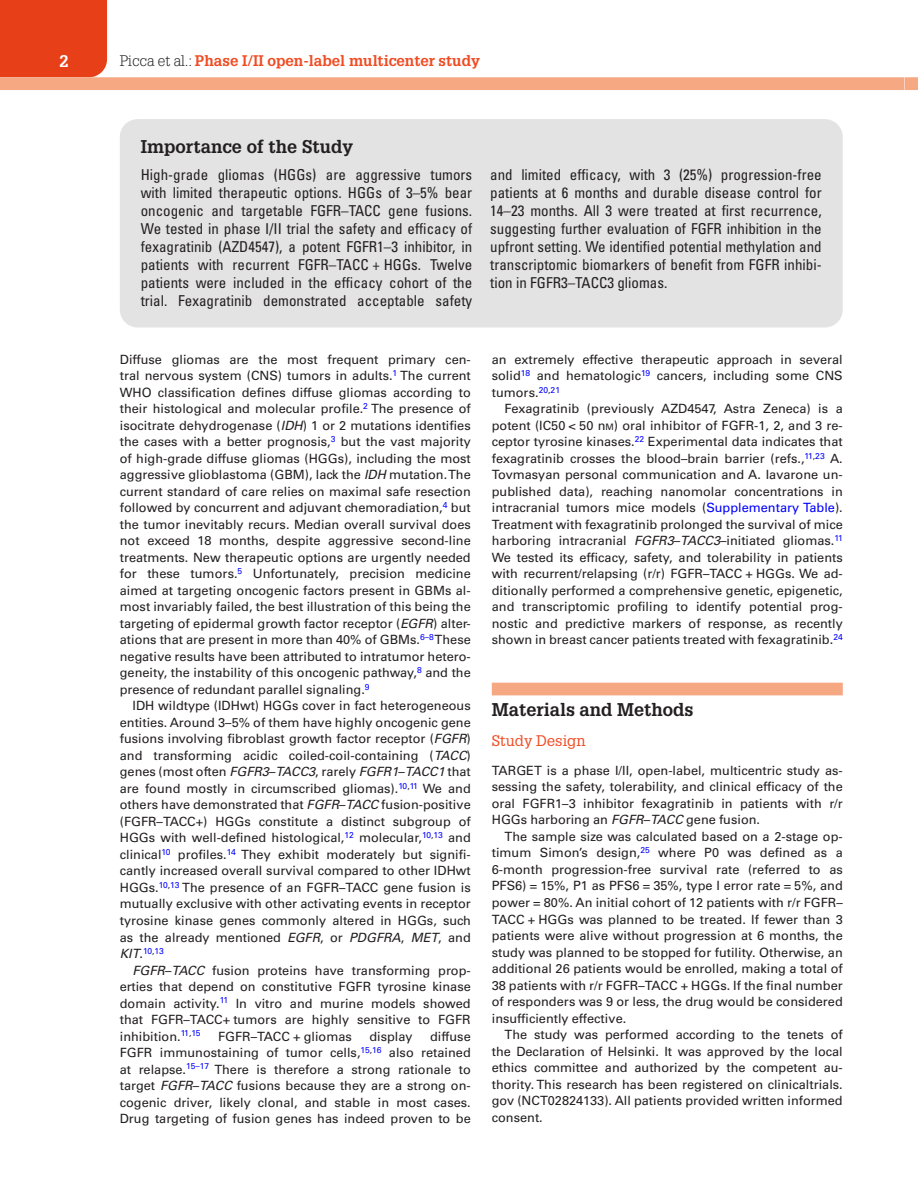
<style>
.page{position:relative;width:918px;height:1202px;background:#fff}
.page>*{position:absolute;margin:0;border:0;box-sizing:border-box;transform-origin:0 0}
.Box_Head{font:700 18px "Glypha LT Std";color:#231f20}
.HeadA{font:700 18px "Glypha LT Std";color:#231f20}
.t1{font:700 16.5px "Glypha LT Std";color:#fff}
.Box_Text{font:condensed 15px/18px "Univers LT Std";color:#231f20;text-align:justify}
.t2{font:15px "Glypha LT Std Bold 2";color:#f04b22}
.HeadB_HeadA{font:15px "Glypha LT Std";color:#f04b22}
.TextInd{font:12.75px/16.5px "Univers LT Std";color:#231f20;text-align:justify}
.Text{font:12.75px/16.5px "Univers LT Std";color:#231f20;text-align:justify}
.TextInd-2{font:8.55px "Univers LT Std";color:#00f}
.s1{font-family:"Glypha LT Std";font-weight:300;color:#231f20}
.s2{font-style:italic}
.s3{font-style:italic;font-size:12.75px;color:#231f20}
.s4{font-size:12.75px;color:#231f20}
.s5{color:#231f20}
.s6{font-size:8.85px}
.s7{color:#00f}
</style>
<div class="page">
<div style="left:0;top:0;width:107px;height:77px;background:#e73f18"></div>
<div style="left:0;top:77px;width:904px;height:13px;background:#f5a882"></div>
<div style="left:905px;top:77px;width:13px;height:13px;background:#f5a882"></div>
<div style="left:492px;top:682px;width:351px;height:13px;background:#f5a882"></div>
<div style="left:120px;top:119px;width:723px;height:208px;background:#e3e3e3;border-radius:18px"></div>
<p class="t1" style="left:60px;top:50px;width:11px">2</p>
<p class="t2" style="left:120px;top:51px;width:362px"><span class="s1">Picca et al.:</span> Phase I/II open-label multicenter study</p>
<p class="Box_Head" style="left:141px;top:135px;width:214px">Importance of the Study</p>
<p class="Box_Text" style="left:141px;top:165px;width:333px">High-grade gliomas (HGGs) are aggressive tumors with limited therapeutic options. HGGs of 3–5% bear oncogenic and targetable FGFR–TACC gene fusions.<br>We tested in phase I/II trial the safety and efficacy of fexagratinib (AZD4547), a potent FGFR1–3 inhibitor, in patients with recurrent FGFR–TACC + HGGs. Twelve patients were included in the efficacy cohort of the trial. Fexagratinib demonstrated acceptable safety</p>
<p class="Box_Text" style="left:490px;top:165px;width:333px">and limited efficacy, with 3 (25%) progression-free patients at 6 months and durable disease control for 14–23 months. All 3 were treated at first recurrence, suggesting further evaluation of FGFR inhibition in the upfront setting. We identified potential methylation and transcriptomic biomarkers of benefit from FGFR inhibi&shy;tion in FGFR3–TACC3 gliomas.</p>
<p class="Text" style="left:120px;top:351px;width:353px">Diffuse gliomas are the most frequent primary cen&shy;tral nervous system (CNS) tumors in adults.<sup>1</sup> The current WHO classification defines diffuse gliomas according to their histological and molecular profile.<sup>2</sup> The presence of isocitrate dehydrogenase (<span class="s2">IDH</span>) 1 or 2 mutations identifies the cases with a better prognosis,<sup>3</sup> but the vast majority of high-grade diffuse gliomas (HGGs), including the most aggressive glioblastoma (GBM), lack the <span class="s2">IDH</span> mutation. The current standard of care relies on maximal safe resection followed by concurrent and adjuvant chemoradiation,<sup>4</sup> but the tumor inevitably recurs. Median overall survival does not exceed 18 months, despite aggressive second-line treatments. New therapeutic options are urgently needed for these tumors.<sup>5</sup> Unfortunately, precision medicine aimed at targeting oncogenic factors present in GBMs al&shy;most invariably failed, the best illustration of this being the targeting of epidermal growth factor receptor (<span class="s2">EGFR</span>) alter&shy;ations that are present in more than 40% of GBMs.<sup>6–8</sup> These negative results have been attributed to intratumor hetero&shy;geneity, the instability of this oncogenic pathway,<sup>8</sup> and the presence of redundant parallel signaling.<sup>9</sup></p>
<p class="TextInd" style="left:120px;top:697px;width:353px;text-indent:13px">IDH wildtype (IDHwt) HGGs cover in fact heterogeneous entities. Around 3–5% of them have highly oncogenic gene fusions involving fibroblast growth factor receptor (<span class="s2">FGFR</span>) and transforming acidic coiled-coil-containing (<span class="s2">TACC</span>) genes (most often <span class="s2">FGFR3</span>–<span class="s2">TACC3</span>, rarely <span class="s2">FGFR1</span>–<span class="s2">TACC1</span> that are found mostly in circumscribed gliomas).<sup>10</sup><sup>,</sup><sup>11</sup> We and others have demonstrated that <span class="s2">FGFR</span>–<span class="s2">TACC</span> fusion-positive (FGFR–TACC+) HGGs constitute a distinct subgroup of HGGs with well-defined histological,<sup>12</sup> molecular,<sup>10</sup><sup>,</sup><sup>13</sup> and clinical<sup>10</sup> profiles.<sup>14</sup> They exhibit moderately but signifi&shy;cantly increased overall survival compared to other IDHwt HGGs.<sup>10</sup><sup>,</sup><sup>13</sup> The presence of an FGFR–TACC gene fusion is mutually exclusive with other activating events in receptor tyrosine kinase genes commonly altered in HGGs, such as the already mentioned <span class="s2">EGFR</span>, or <span class="s2">PDGFRA</span>, <span class="s2">MET</span>, and</p>
<p class="TextInd-2" style="left:120px;top:945px;width:46px"><span class="s3">KIT</span><span class="s4">.</span>10<span class="s5">,</span>13</p>
<p class="TextInd" style="left:120px;top:961px;width:353px;text-indent:13px"><span class="s2">FGFR</span>–<span class="s2">TACC</span> fusion proteins have transforming prop&shy;erties that depend on constitutive FGFR tyrosine kinase domain activity.<sup>11</sup> In vitro and murine models showed that FGFR–TACC+ tumors are highly sensitive to FGFR inhibition.<sup>11</sup><sup>,</sup><sup>15</sup></p>
<p class="TextInd" style="left:120px;top:1027px;width:353px;text-indent:310px">diffuse FGFR immunostaining of tumor cells,<sup>15</sup><sup>,</sup><sup>16</sup> also retained at relapse.<sup>15–17</sup> There is therefore a strong rationale to target <span class="s2">FGFR</span>–<span class="s2">TACC</span> fusions because they are a strong on&shy;cogenic driver, likely clonal, and stable in most cases.<br>Drug targeting of fusion genes has indeed proven to be</p>
<p class="TextInd" style="left:218px;top:1027px;width:135px">FGFR–TACC + gliomas</p>
<p class="TextInd" style="left:369px;top:1027px;width:45px">display</p>
<p class="TextInd" style="left:492px;top:351px;width:353px">an extremely effective therapeutic approach in several solid<sup>18</sup> and hematologic<sup>19</sup> cancers, including some CNS tumors.<sup>20</sup><sup>,</sup><sup>21</sup></p>
<p class="TextInd" style="left:492px;top:400px;width:353px;text-indent:13px">Fexagratinib (previously AZD4547, Astra Zeneca) is a potent (IC50 &lt; 50 n<span class="s6">m</span>) oral inhibitor of FGFR-1, 2, and 3 re&shy;ceptor tyrosine kinases.<sup>22</sup> Experimental data indicates that fexagratinib crosses the blood–brain barrier (refs.,<sup>11</sup><sup>,</sup><sup>23</sup> A.<br>Tovmasyan personal communication and A. Iavarone un&shy;published data), reaching nanomolar concentrations in intracranial tumors mice models (<span class="s7">Supplementary Table</span>).<br>Treatment with fexagratinib prolonged the survival of mice harboring intracranial <span class="s2">FGFR3</span>–<span class="s2">TACC3</span>–initiated gliomas.<sup>11<br></sup>We tested its efficacy, safety, and tolerability in patients with recurrent/relapsing (r/r) FGFR–TACC + HGGs. We ad&shy;ditionally performed a comprehensive genetic, epigenetic, and transcriptomic profiling to identify potential prog&shy;nostic and predictive markers of response, as recently shown in breast cancer patients treated with fexagratinib.<sup>24</sup></p>
<h2 class="HeadA" style="left:492px;top:699px;width:203px">Materials and Methods</h2>
<h3 class="HeadB_HeadA" style="left:492px;top:731px;width:95px">Study Design</h3>
<p class="Text" style="left:492px;top:762px;width:353px">TARGET is a phase I/II, open-label, multicentric study as&shy;sessing the safety, tolerability, and clinical efficacy of the oral FGFR1–3 inhibitor fexagratinib in patients with r/r HGGs harboring an <span class="s2">FGFR</span>–<span class="s2">TACC</span> gene fusion.</p>
<p class="TextInd" style="left:492px;top:828px;width:353px;text-indent:13px">The sample size was calculated based on a 2-stage op&shy;timum Simon’s design,<sup>25</sup> where P0 was defined as a 6-month progression-free survival rate (referred to as PFS6) = 15%, P1 as PFS6 = 35%, type I error rate = 5%, and power = 80%. An initial cohort of 12 patients with r/r FGFR– TACC + HGGs was planned to be treated. If fewer than 3 patients were alive without progression at 6 months, the study was planned to be stopped for futility. Otherwise, an additional 26 patients would be enrolled, making a total of 38 patients with r/r FGFR–TACC + HGGs. If the final number of responders was 9 or less, the drug would be considered insufficiently effective.</p>
<p class="TextInd" style="left:492px;top:1026px;width:353px;text-indent:13px">The study was performed according to the tenets of the Declaration of Helsinki. It was approved by the local ethics committee and authorized by the competent au&shy;thority. This research has been registered on clinicaltrials. gov (NCT02824133). All patients provided written informed consent.</p>
</div>
